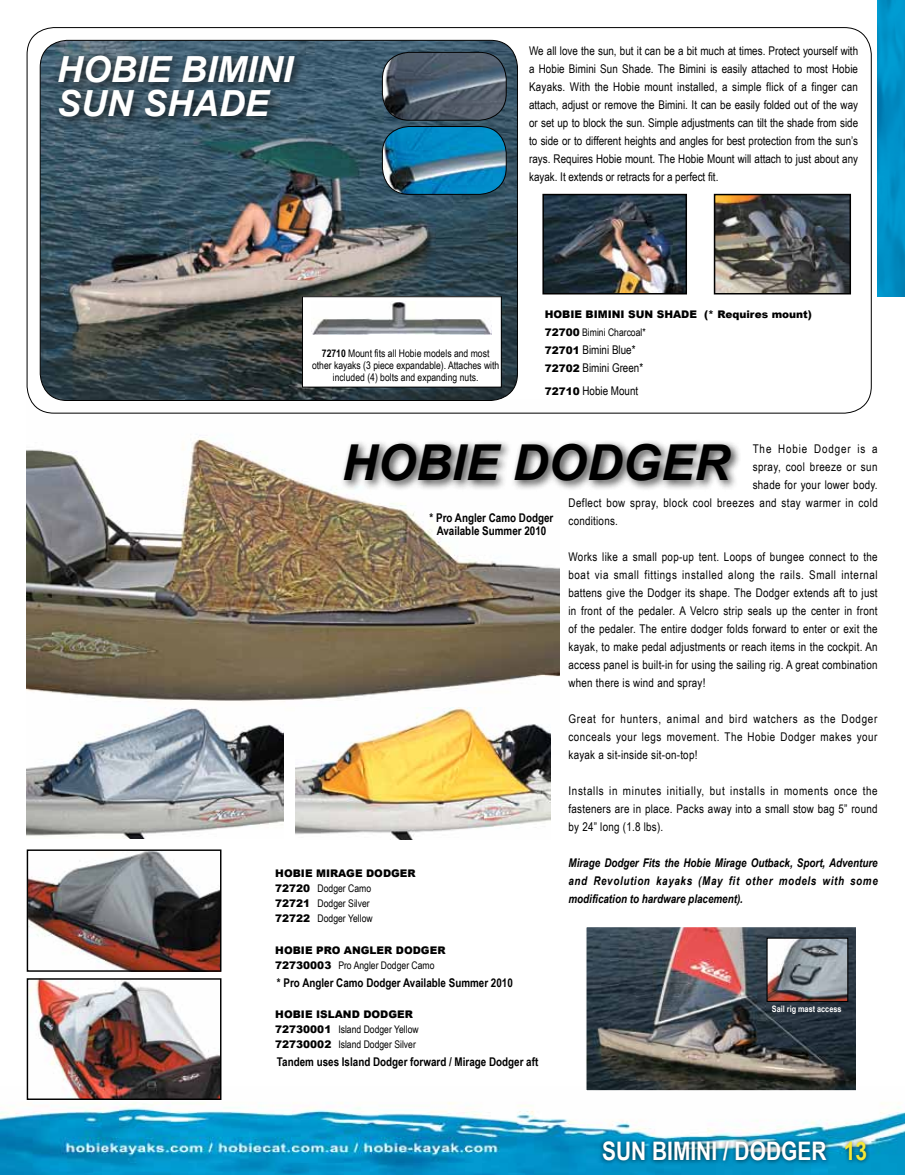
<style>
.page{position:relative;width:905px;height:1175px;background:#fff}
.page>*{position:absolute;margin:0;border:0;box-sizing:border-box;transform-origin:0 0}
.t1{font:italic 700 49.5px "Arial";color:#000}
.t2{font:italic 700 36px/34.5px "Arial";color:#fff}
.t3{font:700 25.5px "Arial Narrow";color:#fff}
.t4{font:12px/18px "Arial Narrow";letter-spacing:.02em;color:#000;text-align:justify}
.t5{font:italic 700 12px/18px "Arial Narrow";color:#000;text-align:justify}
.t6{font:700 12px/13.5px "Arial Narrow";color:#000;text-align:center}
.t7{font:12px/18px "Arial Narrow";color:#000}
.t8{font:12px "Arial Narrow";letter-spacing:.075em;color:#000}
.t9{font:10.5px/15px "Arial Narrow";color:#000}
.t10{font:900 10.5px "Arial";color:#000}
.t11{font:700 8.85px "Arial Narrow";color:#fff}
.s1{font-weight:700}
.s2{font-family:"Arial";font-weight:900}
.s3{font-family:"Arial";font-weight:900;font-size:10.5px}
.s4{color:#f6e737}
</style>
<div class="page">
<img style="left:27px;top:399px;width:532px;height:355px">
<img style="left:0;top:1086px;width:904px;height:88px">
<div style="left:597px;top:1136px;width:273px;height:28px;background:#000;opacity:.75"></div>
<img style="left:40px;top:40px;width:477px;height:360px">
<img style="left:382px;top:52px;width:124px;height:68px">
<div style="left:382px;top:52px;width:124px;height:69px;border:1px solid #000;border-radius:27px"></div>
<img style="left:382px;top:126px;width:124px;height:68px">
<div style="left:382px;top:126px;width:124px;height:69px;border:1px solid #000;border-radius:27px"></div>
<div style="left:53px;top:50px;width:251px;height:78px;background:#000;opacity:.75"></div>
<img style="left:716px;top:197px;width:132px;height:94px">
<div style="left:713px;top:194px;width:138px;height:100px;border:2px solid #000"></div>
<img style="left:545px;top:197px;width:139px;height:94px">
<div style="left:542px;top:194px;width:145px;height:100px;border:2px solid #000"></div>
<div style="left:339px;top:439px;width:401px;height:53px;background:#000;opacity:.75"></div>
<img style="left:27px;top:707px;width:256px;height:131px">
<img style="left:295px;top:707px;width:255px;height:132px">
<div style="left:302px;top:297px;width:199px;height:90px;background:#fff"></div>
<img style="left:311px;top:302px;width:180px;height:33px">
<div style="left:302px;top:296px;width:199px;height:91px;border:1px solid #000"></div>
<img style="left:29px;top:851px;width:190px;height:118px">
<div style="left:27px;top:849px;width:194px;height:122px;border:1px solid #000"></div>
<img style="left:29px;top:980px;width:190px;height:118px">
<div style="left:27px;top:978px;width:194px;height:122px;border:1px solid #000"></div>
<img style="left:877px;top:0;width:27px;height:297px">
<img style="left:588px;top:928px;width:266px;height:160px">
<div style="left:585px;top:925px;width:272px;height:166px;border:2px solid #fff"></div>
<img style="left:768px;top:939px;width:78px;height:61px">
<div style="left:766px;top:937px;width:82px;height:65px;border:1px solid #000"></div>
<h2 class="t2" style="left:57px;top:53px;width:238px">HOBIE BIMINI<br>SUN SHADE</h2>
<p class="t4" style="left:529px;top:41px;width:330px">We all love the sun, but it can be a bit much at times. Protect yourself with a Hobie Bimini Sun Shade. The Bimini is easily attached to most Hobie Kayaks. With the Hobie mount installed, a simple flick of a finger can attach, adjust or remove the Bimini. It can be easily folded out of the way or set up to block the sun. Simple adjustments can tilt the shade from side to side or to different heights and angles for best protection from the sun’s rays. Requires Hobie mount. The Hobie Mount will attach to just about any kayak. It extends or retracts for a perfect fit.</p>
<p class="t9" style="left:312px;top:347px;width:189px;line-height:12px;text-align:center"><span class="s1">72710</span> Mount fits all Hobie models and most other kayaks (3 piece expandable). Attaches with included (4) bolts and expanding nuts.</p>
<p class="t10" style="left:544px;top:307px;width:269px">HOBIE BIMINI SUN SHADE (* Requires mount)</p>
<p class="t9" style="left:544px;top:324px;width:103px"><span class="s2">72700</span> Bimini Charcoal*</p>
<p class="t7" style="left:544px;top:340px;width:100px"><span class="s3">72701</span> Bimini Blue*<br><span class="s3">72702</span> Bimini Green*</p>
<p class="t7" style="left:544px;top:381px;width:95px"><span class="s3">72710</span> Hobie Mount</p>
<h1 class="t1" style="left:342px;top:430px;width:389px">HOBIE DODGER</h1>
<p class="t8" style="left:752px;top:440px;width:126px">The Hobie Dodger is a</p>
<p class="t4" style="left:752px;top:457px;width:126px">spray, cool breeze or sun</p>
<p class="t4" style="left:752px;top:475px;width:126px">shade for your lower body.</p>
<p class="t4" style="left:568px;top:493px;width:311px">Deflect bow spray, block cool breezes and stay warmer in cold</p>
<p class="t4" style="left:568px;top:511px;width:51px">conditions.</p>
<p class="t4" style="left:568px;top:547px;width:311px">Works like a small pop-up tent. Loops of bungee connect to the boat via small fittings installed along the rails. Small internal battens give the Dodger its shape. The Dodger extends aft to just in front of the pedaler. A Velcro strip seals up the center in front of the pedaler. The entire dodger folds forward to enter or exit the kayak, to make pedal adjustments or reach items in the cockpit. An access panel is built-in for using the sailing rig. A great combination when there is wind and spray!</p>
<p class="t4" style="left:568px;top:709px;width:310px">Great for hunters, animal and bird watchers as the Dodger conceals your legs movement. The Hobie Dodger makes your kayak a sit-inside sit-on-top!</p>
<p class="t4" style="left:568px;top:781px;width:311px">Installs in minutes initially, but installs in moments once the fasteners are in place. Packs away into a small stow bag 5” round by 24” long (1.8 lbs).</p>
<p class="t5" style="left:568px;top:853px;width:311px">Mirage Dodger Fits the Hobie Mirage Outback, Sport, Adventure and Revolution kayaks (May fit other models with some modification to hardware placement).</p>
<p class="t6" style="left:429px;top:510px;width:125px">* Pro Angler Camo Dodger<br>Available Summer 2010</p>
<p class="t10" style="left:275px;top:866px;width:142px">HOBIE MIRAGE DODGER</p>
<p class="t9" style="left:275px;top:880px;width:99px"><span class="s2">72720</span> Dodger Camo<br><span class="s2">72721</span> Dodger Silver<br><span class="s2">72722</span> Dodger Yellow</p>
<p class="t10" style="left:275px;top:942px;width:172px">HOBIE PRO ANGLER DODGER</p>
<p class="t9" style="left:275px;top:957px;width:161px"><span class="s2">72730003</span> Pro Angler Dodger Camo</p>
<p class="t10" style="left:275px;top:1007px;width:139px">HOBIE ISLAND DODGER</p>
<p class="t9" style="left:275px;top:1021px;width:145px"><span class="s2">72730001</span> Island Dodger Yellow<br><span class="s2">72730002</span> Island Dodger Silver</p>
<p class="t6" style="left:277px;top:975px;width:237px">* Pro Angler Camo Dodger Available Summer 2010</p>
<p class="t11" style="left:771px;top:1002px;width:71px">Sail rig mast access</p>
<p class="t6" style="left:277px;top:1054px;width:263px">Tandem uses Island Dodger forward / Mirage Dodger aft</p>
<h3 class="t3" style="left:602px;top:1131px;width:266px">SUN BIMINI / DODGER <span class="s4">13</span></h3>
</div>
